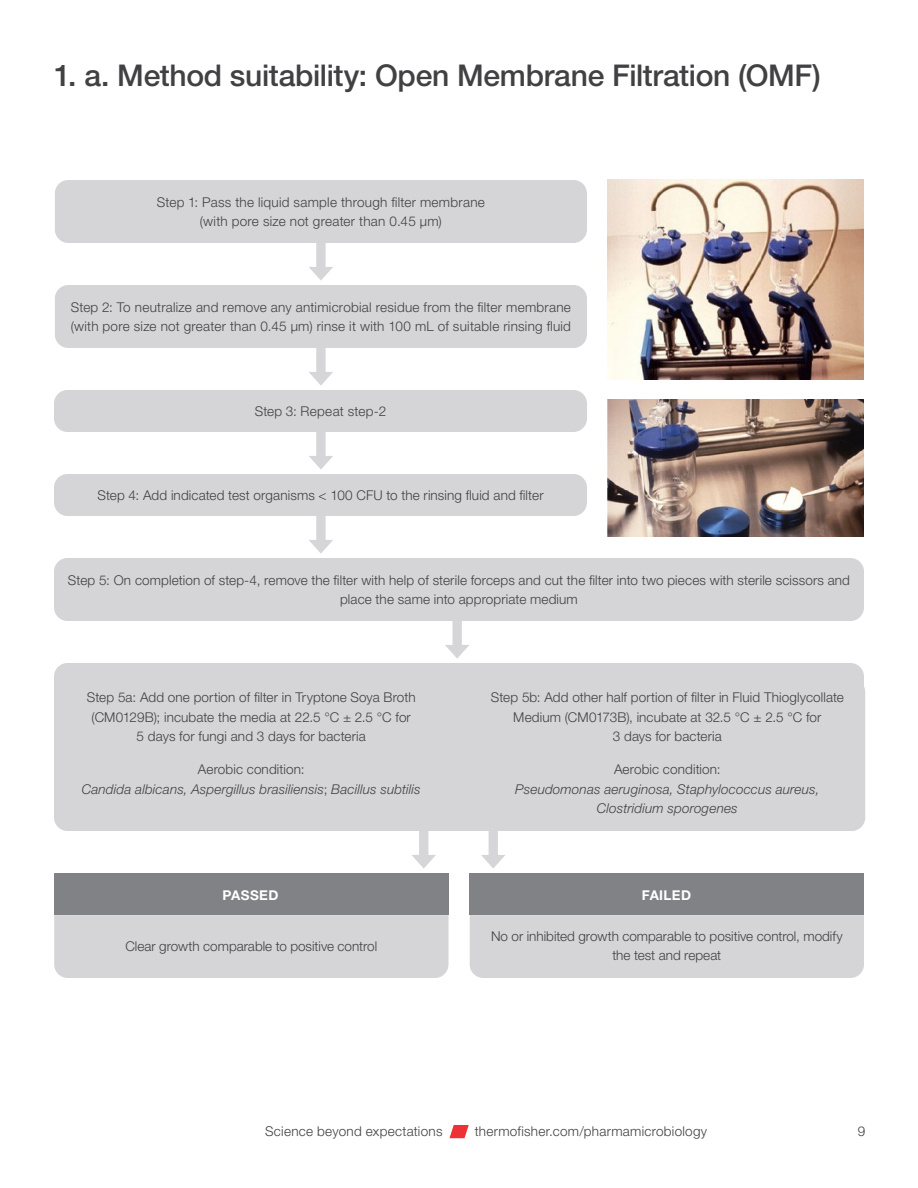
<style>
.page{position:relative;width:918px;height:1188px;background:#fff}
.page>*{position:absolute;margin:0;border:0;box-sizing:border-box;transform-origin:0 0}
.t1{font:500 30px "Helvetica Neue LTW1 G";letter-spacing:-.01em;color:#414042}
.t2{font:300 13.5px/19.5px "Helvetica Neue LTW1 G";letter-spacing:.01em;color:#414042;text-align:center}
.t3{font:italic 300 13.5px/19.5px "Helvetica Neue LTW1 G";letter-spacing:.01em;color:#414042;text-align:center}
.t4{font:700 13.5px "Helvetica Neue LTW1 G";letter-spacing:.025em;color:#fff}
.s1{font-style:normal}
</style>
<div class="page">
<img style="left:608px;top:179px;width:256px;height:200px">
<div style="left:55px;top:180px;width:532px;height:63px;background:#d5d5d7;border-radius:14px"></div>
<div style="left:55px;top:285px;width:532px;height:63px;background:#d5d5d7;border-radius:14px"></div>
<div style="left:54px;top:390px;width:533px;height:42px;background:#d5d5d7;border-radius:14px"></div>
<div style="left:54px;top:474px;width:533px;height:42px;background:#d5d5d7;border-radius:14px"></div>
<div style="left:54px;top:558px;width:810px;height:63px;background:#d5d5d7;border-radius:14px"></div>
<div style="left:54px;top:663px;width:810px;height:168px;background:#d5d5d7;border-radius:14px"></div>
<svg style="left:309px;top:243px;width:24px;height:37px"></svg>
<svg style="left:309px;top:348px;width:24px;height:37px"></svg>
<svg style="left:309px;top:432px;width:24px;height:37px"></svg>
<svg style="left:309px;top:516px;width:24px;height:37px"></svg>
<svg style="left:445px;top:621px;width:24px;height:38px"></svg>
<svg style="left:481px;top:831px;width:24px;height:38px"></svg>
<svg style="left:412px;top:831px;width:24px;height:38px"></svg>
<img style="left:608px;top:400px;width:256px;height:137px">
<div style="left:470px;top:873px;width:394px;height:42px;background:#808285"></div>
<div style="left:54px;top:873px;width:394px;height:42px;background:#808285"></div>
<div style="left:470px;top:915px;width:394px;height:63px;background:#d5d5d7"></div>
<div style="left:54px;top:915px;width:395px;height:63px;background:#d5d5d7"></div>
<svg style="left:450px;top:1125px;width:19px;height:13px"></svg>
<h1 class="t1" style="left:54px;top:57px;width:768px">1. a. Method suitability: Open Membrane Filtration (OMF)</h1>
<p class="t2" style="left:157px;top:192px;width:329px">Step 1: Pass the liquid sample through filter membrane (with pore size not greater than 0.45 μm)</p>
<p class="t2" style="left:71px;top:297px;width:502px;text-align:left">Step 2: To neutralize and remove any antimicrobial residue from the filter membrane (with pore size not greater than 0.45 μm) rinse it with 100 mL of suitable rinsing fluid</p>
<p class="t2" style="left:255px;top:401px;width:133px">Step 3: Repeat step-2</p>
<p class="t2" style="left:97px;top:485px;width:448px">Step 4: Add indicated test organisms &lt; 100 CFU to the rinsing fluid and filter</p>
<p class="t2" style="left:68px;top:570px;width:784px">Step 5: On completion of step-4, remove the filter with help of sterile forceps and cut the filter into two pieces with sterile scissors and place the same into appropriate medium</p>
<p class="t2" style="left:87px;top:688px;width:330px">Step 5a: Add one portion of filter in Tryptone Soya Broth (CM0129B); incubate the media at 22.5 °C ± 2.5 °C for<br>5 days for fungi and 3 days for bacteria</p>
<p class="t3" style="left:82px;top:760px;width:341px"><span class="s1">Aerobic condition:<br></span>Candida albicans, Aspergillus brasiliensis<span class="s1">;</span> Bacillus subtilis</p>
<p class="t2" style="left:491px;top:688px;width:355px">Step 5b: Add other half portion of filter in Fluid Thioglycollate<br>Medium (CM0173B), incubate at 32.5 °C ± 2.5 °C for<br>3 days for bacteria</p>
<p class="t2" style="left:614px;top:760px;width:108px">Aerobic condition:</p>
<p class="t3" style="left:515px;top:779px;width:306px">Pseudomonas aeruginosa, Staphylococcus aureus,<br>Clostridium sporogenes</p>
<p class="t4" style="left:223px;top:887px;width:57px">PASSED</p>
<p class="t4" style="left:642px;top:887px;width:51px">FAILED</p>
<p class="t2" style="left:491px;top:926px;width:353px">No or inhibited growth comparable to positive control, modify the test and repeat</p>
<p class="t2" style="left:125px;top:937px;width:253px">Clear growth comparable to positive control</p>
<p class="t2" style="left:265px;top:1121px;width:179px">Science beyond expectations</p>
<p class="t2" style="left:475px;top:1121px;width:234px">thermofisher.com/pharmamicrobiology</p>
<p class="t2" style="left:858px;top:1121px;width:9px">9</p>
</div>
